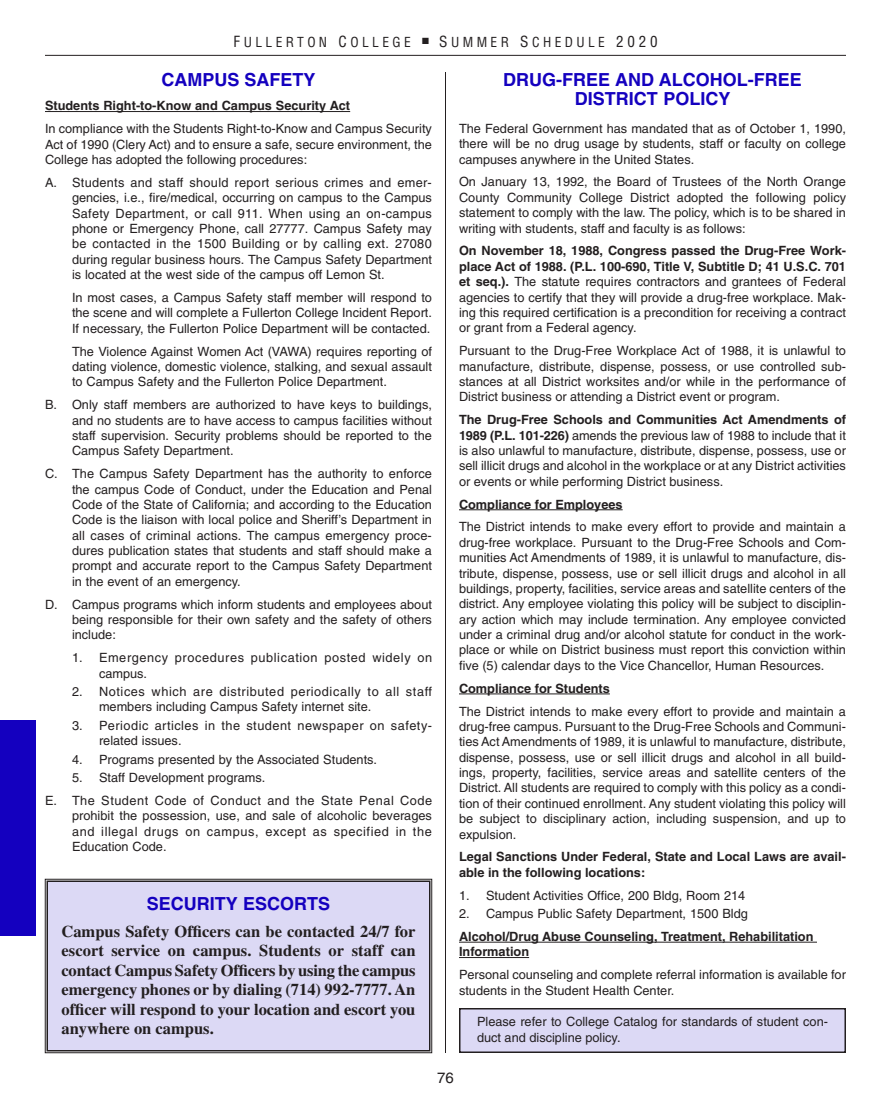
<style>
.page{position:relative;width:891px;height:1107px;background:#fff}
.page>*{position:absolute;margin:0;border:0;box-sizing:border-box;transform-origin:0 0}
._10_10_text{font:700 18px/19.5px "Helvetica";color:#1400bf;text-align:center}
.Grad_Text_10{font:700 16.5px/19.5px "Times LT Std";color:#231f20;text-align:justify}
.t1{font:15px "Helvetica";color:#231f20}
.t2{font:condensed 13.5px "Helvetica";letter-spacing:.25em;color:#231f20}
.Grad_Text_10-2{font:12.75px/15.3px "Helvetica";color:#231f20;text-align:justify}
.Grad_Classes_10{font:12.75px/15.3px "Helvetica";color:#231f20;text-align:justify}
.Grad_Text_10-3{font:700 12.75px/15.3px "Helvetica";color:#231f20}
.Grad_Text{font:12.75px/15.3px "Helvetica";color:#231f20;text-align:justify}
.Grad_Classes_10-2{font:12.75px/15.3px "Helvetica";letter-spacing:.045em;color:#231f20}
.Grad_Classes_10-3{font:12.75px/15.3px "Helvetica";letter-spacing:.04em;color:#231f20}
.Grad_Classes{font:700 12.75px "Helvetica";color:#231f20}
.s1{font-size:15px}
.s2{font-style:inherit}
.s3{font-weight:700}
</style>
<div class="page">
<hr style="left:45px;top:55px;width:801px;height:1px;background:#231f20">
<div style="left:460px;top:1009px;width:385px;height:43px;background:#dcd9f5"></div>
<div style="left:459px;top:1008px;width:387px;height:45px;border:2px solid #231f20"></div>
<hr style="left:45px;top:111px;width:305px;height:1px;background:#231f20">
<hr style="left:459px;top:509px;width:164px;height:1px;background:#231f20">
<hr style="left:459px;top:694px;width:151px;height:1px;background:#231f20">
<hr style="left:459px;top:942px;width:358px;height:1px;background:#231f20">
<hr style="left:459px;top:957px;width:70px;height:1px;background:#231f20">
<div style="left:45px;top:879px;width:387px;height:174px;background:#dcd9f5"></div>
<div style="left:46px;top:880px;width:384px;height:172px;border:2px solid #231f20"></div>
<hr style="left:445px;top:72px;width:1px;height:981px;background:#231f20">
<div style="left:0;top:720px;width:36px;height:216px;background:#1400bf"></div>
<p class="t2" style="left:233px;top:33px;width:426px"><span class="s1">F</span>ULLERTON <span class="s1">C</span>OLLEGE ■ <span class="s1">S</span><span class="s2">UMMER</span> <span class="s1">S</span>CHEDULE <span class="s1">2020</span></p>
<p class="_10_10_text" style="left:162px;top:70px;width:156px">CAMPUS SAFETY</p>
<p class="Grad_Classes" style="left:45px;top:98px;width:307px">Students Right-to-Know and Campus Security Act</p>
<p class="Grad_Text" style="left:45px;top:121px;width:389px">In compliance with the Students Right-to-Know and Campus Security Act of 1990 (Clery Act) and to ensure a safe, secure environment, the College has adopted the following procedures:</p>
<p class="Grad_Classes_10" style="left:72px;top:175px;width:362px;text-indent:-27px">A. Students and staff should report serious crimes and emer&shy;gencies, i.e., fire/medical, occurring on campus to the Campus Safety Department, or call 911. When using an on-campus phone or Emergency Phone, call 27777. Campus Safety may be contacted in the 1500 Building or by calling ext. 27080 during regular business hours. The Campus Safety Department is located at the west side of the campus off Lemon St.</p>
<p class="Grad_Classes_10" style="left:72px;top:290px;width:362px">In most cases, a Campus Safety staff member will respond to the scene and will complete a Fullerton College Incident Report.<br>If necessary, the Fullerton Police Department will be contacted.</p>
<p class="Grad_Classes_10" style="left:72px;top:343px;width:362px">The Violence Against Women Act (VAWA) requires reporting of dating violence, domestic violence, stalking, and sexual assault to Campus Safety and the Fullerton Police Department.</p>
<p class="Grad_Classes_10" style="left:72px;top:397px;width:362px;text-indent:-27px">B. Only staff members are authorized to have keys to buildings, and no students are to have access to campus facilities without staff supervision. Security problems should be reported to the Campus Safety Department.</p>
<p class="Grad_Classes_10" style="left:72px;top:466px;width:362px;text-indent:-27px">C. The Campus Safety Department has the authority to enforce the campus Code of Conduct, under the Education and Penal Code of the State of California; and according to the Education Code is the liaison with local police and Sheriff’s Department in all cases of criminal actions. The campus emergency proce&shy;dures publication states that students and staff should make a prompt and accurate report to the Campus Safety Department in the event of an emergency.</p>
<p class="Grad_Classes_10" style="left:72px;top:596px;width:362px;text-indent:-27px">D. Campus programs which inform students and employees about being responsible for their own safety and the safety of others include:</p>
<p class="Grad_Classes_10-2" style="left:99px;top:650px;width:335px;text-indent:-27px">1. Emergency procedures publication posted widely on campus.</p>
<p class="Grad_Classes_10-2" style="left:99px;top:684px;width:335px;text-indent:-27px">2. Notices which are distributed periodically to all staff members including Campus Safety internet site.</p>
<p class="Grad_Classes_10-3" style="left:99px;top:718px;width:335px;text-indent:-27px">3. Periodic articles in the student newspaper on safety&shy;related issues.</p>
<p class="Grad_Classes_10" style="left:72px;top:751px;width:307px">4. Programs presented by the Associated Students.</p>
<p class="Grad_Classes_10" style="left:72px;top:770px;width:195px">5. Staff Development programs.</p>
<p class="Grad_Classes_10" style="left:72px;top:793px;width:362px;text-indent:-27px">E. The Student Code of Conduct and the State Penal Code prohibit the possession, use, and sale of alcoholic beverages and illegal drugs on campus, except as specified in the Education Code.</p>
<p class="_10_10_text" style="left:147px;top:894px;width:185px">SECURITY ESCORTS</p>
<p class="Grad_Text_10" style="left:62px;top:921px;width:356px">Campus Safety Officers can be contacted 24/7 for escort service on campus. Students or staff can contact Campus Safety Officers by using the campus emergency phones or by dialing (714) 992-7777. An officer will respond to your location and escort you anywhere on campus.</p>
<p class="_10_10_text" style="left:503px;top:70px;width:300px">DRUG-FREE AND ALCOHOL-FREE<br>DISTRICT POLICY</p>
<p class="Grad_Text_10-2" style="left:459px;top:121px;width:389px">The Federal Government has mandated that as of October 1, 1990, there will be no drug usage by students, staff or faculty on college campuses anywhere in the United States.</p>
<p class="Grad_Text_10-2" style="left:459px;top:174px;width:389px">On January 13, 1992, the Board of Trustees of the North Orange County Community College District adopted the following policy statement to comply with the law. The policy, which is to be shared in writing with students, staff and faculty is as follows:</p>
<p class="Grad_Text_10-2" style="left:459px;top:243px;width:389px"><span class="s3">On November 18, 1988, Congress passed the Drug-Free Work&shy;place Act of 1988. (P.L. 100-690, Title V, Subtitle D; 41 U.S.C. 701 et seq.).</span> The statute requires contractors and grantees of Federal agencies to certify that they will provide a drug-free workplace. Mak&shy;ing this required certification is a precondition for receiving a contract or grant from a Federal agency.</p>
<p class="Grad_Text_10-2" style="left:459px;top:343px;width:389px">Pursuant to the Drug-Free Workplace Act of 1988, it is unlawful to manufacture, distribute, dispense, possess, or use controlled sub&shy;stances at all District worksites and/or while in the performance of District business or attending a District event or program.</p>
<p class="Grad_Text_10-2" style="left:459px;top:412px;width:389px"><span class="s3">The Drug-Free Schools and Communities Act Amendments of 1989 (P.L. 101-226)</span> amends the previous law of 1988 to include that it is also unlawful to manufacture, distribute, dispense, possess, use or sell illicit drugs and alcohol in the workplace or at any District activities or events or while performing District business.</p>
<p class="Grad_Text_10-3" style="left:459px;top:496px;width:165px">Compliance for Employees</p>
<p class="Grad_Text_10-2" style="left:459px;top:519px;width:389px">The District intends to make every effort to provide and maintain a drug-free workplace. Pursuant to the Drug-Free Schools and Com&shy;munities Act Amendments of 1989, it is unlawful to manufacture, dis&shy;tribute, dispense, possess, use or sell illicit drugs and alcohol in all buildings, property, facilities, service areas and satellite centers of the district. Any employee violating this policy will be subject to disciplin&shy;ary action which may include termination. Any employee convicted under a criminal drug and/or alcohol statute for conduct in the work&shy;place or while on District business must report this conviction within five (5) calendar days to the Vice Chancellor, Human Resources.</p>
<p class="Grad_Text_10-3" style="left:459px;top:680px;width:152px">Compliance for Students</p>
<p class="Grad_Text_10-2" style="left:459px;top:703px;width:389px">The District intends to make every effort to provide and maintain a drug-free campus. Pursuant to the Drug-Free Schools and Communi&shy;ties Act Amendments of 1989, it is unlawful to manufacture, distribute, dispense, possess, use or sell illicit drugs and alcohol in all build&shy;ings, property, facilities, service areas and satellite centers of the District. All students are required to comply with this policy as a condi&shy;tion of their continued enrollment. Any student violating this policy will be subject to disciplinary action, including suspension, and up to expulsion.</p>
<p class="Grad_Text_10-3" style="left:459px;top:849px;width:389px">Legal Sanctions Under Federal, State and Local Laws are avail&shy;able in the following locations:</p>
<p class="Grad_Classes_10" style="left:459px;top:887px;width:288px">1. Student Activities Office, 200 Bldg, Room 214</p>
<p class="Grad_Classes_10" style="left:459px;top:906px;width:290px">2. Campus Public Safety Department, 1500 Bldg</p>
<p class="Grad_Text_10-3" style="left:459px;top:929px;width:356px">Alcohol/Drug Abuse Counseling, Treatment, Rehabilitation<br>Information</p>
<p class="Grad_Text_10-2" style="left:459px;top:967px;width:388px">Personal counseling and complete referral information is available for students in the Student Health Center.</p>
<p class="Grad_Text_10-2" style="left:477px;top:1014px;width:353px">Please refer to College Catalog for standards of student con&shy;duct and discipline policy.</p>
<p class="t1" style="left:437px;top:1069px;width:18px">76</p>
</div>
